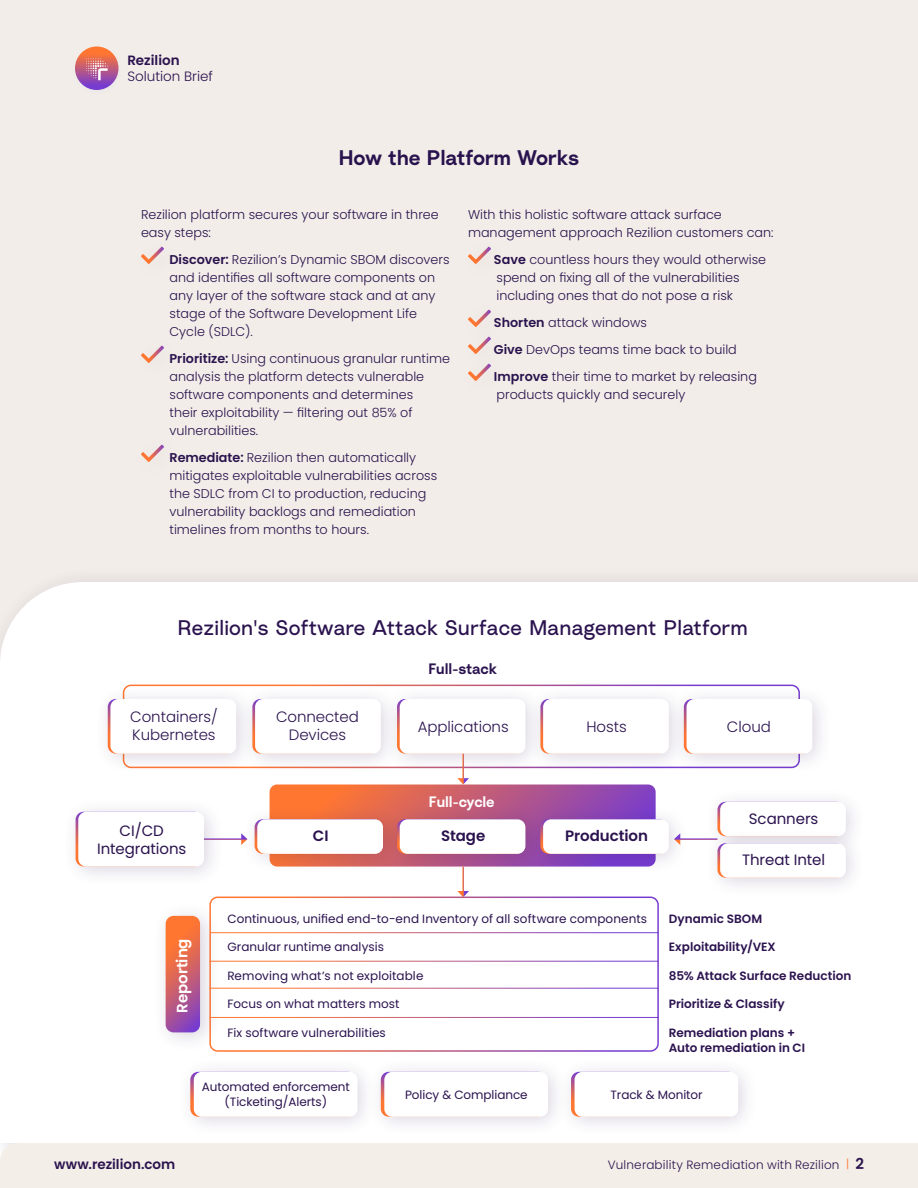
<style>
.page{position:relative;width:918px;height:1188px;background:#fff}
.page>*{position:absolute;margin:0;border:0;box-sizing:border-box;transform-origin:0 0}
.t1{font:21px "Radial";letter-spacing:-.02em;color:#2b134f}
.t2{font:600 21px "Radial";letter-spacing:-.01em;color:#29134e}
.t3{font:300 15px/18px "Poppins";letter-spacing:-.005em;color:#2b134f}
.t4{font:15px "Poppins";letter-spacing:-.005em;color:#2b134f}
.t5{font:600 15px "Poppins";letter-spacing:-.005em;color:#2b134f}
.t6{font:600 15px "Radial";letter-spacing:-.01em;color:#2b134f}
.t7{font:600 15px "Radial";letter-spacing:-.015em;color:#fff}
.t8{font:600 15px "Poppins";letter-spacing:-.005em;color:#fff}
.t9{font:600 13.5px "Poppins";color:#2b134f}
.t10{font:300 13.5px "Poppins";color:#2b124f}
.t11{font:600 13.5px "Poppins";color:#2b124f}
.t12{font:300 12.75px/18px "Poppins";color:#29134e}
.t13{font:12px/15px "Poppins";letter-spacing:.005em;color:#2b134f;text-align:center}
.t14{font:600 12px/15px "Poppins";letter-spacing:.005em;color:#2b134f}
.t15{font:300 12px "Poppins";letter-spacing:.015em;color:#2b134f}
.s1{font-weight:600}
.s2{color:#ff7631}
.s3{font-weight:600;font-size:15px}
</style>
<div class="page">
<div style="left:0;top:0;width:918px;height:565px;background:#f2ede8"></div>
<div style="left:0;top:565px;width:918px;height:602px;background:#eee9e5"></div>
<div style="left:0;top:582px;width:918px;height:561px;background:#fff"></div>
<div style="left:128px;top:232px;width:59px;height:53px;background:#f2ede8"></div>
<svg style="left:141px;top:247px;width:23px;height:17px"></svg>
<div style="left:128px;top:331px;width:59px;height:53px;background:#f2ede8"></div>
<svg style="left:141px;top:346px;width:23px;height:17px"></svg>
<div style="left:128px;top:430px;width:59px;height:53px;background:#f2ede8"></div>
<svg style="left:141px;top:445px;width:23px;height:17px"></svg>
<div style="left:455px;top:232px;width:59px;height:53px;background:#f2ede8"></div>
<svg style="left:468px;top:247px;width:23px;height:17px"></svg>
<div style="left:455px;top:295px;width:59px;height:53px;background:#f2ede8"></div>
<svg style="left:468px;top:310px;width:23px;height:12px"></svg>
<div style="left:455px;top:322px;width:59px;height:53px;background:#f2ede8"></div>
<svg style="left:468px;top:337px;width:23px;height:12px"></svg>
<div style="left:455px;top:349px;width:59px;height:53px;background:#f2ede8"></div>
<svg style="left:468px;top:364px;width:23px;height:17px"></svg>
<svg style="left:0;top:1143px;width:918px;height:45px"></svg>
<div style="left:71px;top:44px;width:52px;height:52px;background:#f1ece8"></div>
<svg style="left:75px;top:46px;width:43px;height:44px"></svg>
<svg style="left:86px;top:58px;width:22px;height:22px"></svg>
<div style="left:80px;top:618px;width:766px;height:63px;background:#fff"></div>
<div style="left:209px;top:897px;width:450px;height:155px;border:2px solid #fff;border-radius:8px"></div>
<div style="left:94px;top:684px;width:163px;height:91px;background:#2b124f;opacity:.18"></div>
<svg style="left:108px;top:699px;width:127px;height:55px"></svg>
<div style="left:110px;top:699px;width:126px;height:55px;background:#fff;border-radius:8px"></div>
<div style="left:62px;top:797px;width:163px;height:90px;background:#2b124f;opacity:.18"></div>
<div style="left:78px;top:812px;width:126px;height:55px;background:#fff;border-radius:8px"></div>
<div style="left:177px;top:1057px;width:201px;height:81px;background:#2b124f;opacity:.18"></div>
<svg style="left:190px;top:1072px;width:166px;height:45px"></svg>
<div style="left:194px;top:1072px;width:163px;height:45px;background:#fff;border-radius:8px"></div>
<div style="left:367px;top:1057px;width:201px;height:81px;background:#2b124f;opacity:.18"></div>
<svg style="left:381px;top:1072px;width:165px;height:45px"></svg>
<div style="left:384px;top:1072px;width:164px;height:45px;background:#fff;border-radius:8px"></div>
<div style="left:558px;top:1057px;width:201px;height:81px;background:#2b124f;opacity:.18"></div>
<svg style="left:571px;top:1072px;width:165px;height:45px"></svg>
<div style="left:575px;top:1072px;width:163px;height:45px;background:#fff;border-radius:8px"></div>
<div style="left:239px;top:684px;width:163px;height:91px;background:#2b124f;opacity:.18"></div>
<svg style="left:252px;top:699px;width:127px;height:55px"></svg>
<div style="left:255px;top:699px;width:126px;height:55px;background:#fff;border-radius:8px"></div>
<div style="left:670px;top:684px;width:163px;height:91px;background:#2b124f;opacity:.18"></div>
<div style="left:687px;top:699px;width:125px;height:55px;background:#fff;border-radius:8px"></div>
<div style="left:241px;top:805px;width:163px;height:69px;background:#fefefe"></div>
<div style="left:384px;top:805px;width:162px;height:69px;background:#fefefe"></div>
<div style="left:527px;top:805px;width:163px;height:69px;background:#2b124f;opacity:.18"></div>
<div style="left:704px;top:787px;width:163px;height:70px;background:#2b124f;opacity:.18"></div>
<svg style="left:717px;top:802px;width:127px;height:27px"></svg>
<div style="left:720px;top:802px;width:126px;height:34px;background:#fff;border-radius:8px"></div>
<div style="left:704px;top:829px;width:163px;height:69px;background:#2b124f;opacity:.18"></div>
<svg style="left:717px;top:843px;width:127px;height:35px"></svg>
<div style="left:720px;top:843px;width:126px;height:35px;background:#fff;border-radius:8px"></div>
<div style="left:152px;top:901px;width:70px;height:152px;background:#2b124f;opacity:.18"></div>
<svg style="left:166px;top:916px;width:34px;height:116px;background:#cf636a"></svg>
<div style="left:384px;top:684px;width:162px;height:91px;background:#2b124f;opacity:.18"></div>
<svg style="left:397px;top:699px;width:127px;height:55px"></svg>
<div style="left:400px;top:699px;width:125px;height:55px;background:#fff;border-radius:8px"></div>
<div style="left:527px;top:684px;width:163px;height:91px;background:#2b124f;opacity:.18"></div>
<svg style="left:540px;top:699px;width:127px;height:55px"></svg>
<div style="left:543px;top:699px;width:126px;height:55px;background:#fff;border-radius:8px"></div>
<hr style="left:462px;top:754px;width:2px;height:25px;background:#fff">
<svg style="left:255px;top:778px;width:412px;height:89px"></svg>
<hr style="left:462px;top:867px;width:2px;height:25px;background:#fff">
<svg style="left:457px;top:891px;width:12px;height:6px"></svg>
<hr style="left:204px;top:838px;width:38px;height:2px;background:#fff">
<svg style="left:241px;top:833px;width:7px;height:12px"></svg>
<hr style="left:680px;top:838px;width:37px;height:2px;background:#fff">
<svg style="left:674px;top:833px;width:6px;height:12px"></svg>
<hr style="left:211px;top:932px;width:448px;height:1px;background:#fff">
<hr style="left:209px;top:961px;width:450px;height:1px;background:#fff">
<hr style="left:209px;top:988px;width:450px;height:1px;background:#fff">
<hr style="left:209px;top:1017px;width:450px;height:1px;background:#fff">
<p class="t11" style="left:127px;top:53px;width:54px">Rezilion</p>
<p class="t10" style="left:127px;top:69px;width:87px">Solution Brief</p>
<p class="t2" style="left:339px;top:143px;width:242px">How the Platform Works</p>
<p class="t12" style="left:141px;top:206px;width:299px">Rezilion platform secures your software in three easy steps:</p>
<p class="t12" style="left:170px;top:251px;width:282px"><span class="s1">Discover:</span> Rezilion’s Dynamic SBOM discovers and identifies all software components on any layer of the software stack and at any stage of the Software Development Life Cycle (SDLC).</p>
<p class="t12" style="left:170px;top:350px;width:282px"><span class="s1">Prioritize:</span> Using continuous granular runtime analysis the platform detects vulnerable software components and determines<br>their exploitability — filtering out 85% of vulnerabilities.</p>
<p class="t12" style="left:170px;top:449px;width:269px"><span class="s1">Remediate:</span> Rezilion then automatically mitigates exploitable vulnerabilities across the SDLC from CI to production, reducing vulnerability backlogs and remediation timelines from months to hours.</p>
<p class="t12" style="left:468px;top:206px;width:307px">With this holistic software attack surface management approach Rezilion customers can:</p>
<p class="t12" style="left:494px;top:251px;width:274px"><span class="s1">Save</span> countless hours they would otherwise spend on fixing all of the vulnerabilities including ones that do not pose a risk</p>
<p class="t12" style="left:494px;top:314px;width:154px"><span class="s1">Shorten</span> attack windows</p>
<p class="t12" style="left:494px;top:341px;width:244px"><span class="s1">Give</span> DevOps teams time back to build</p>
<p class="t12" style="left:494px;top:368px;width:265px"><span class="s1">Improve</span> their time to market by releasing products quickly and securely</p>
<p class="t1" style="left:178px;top:613px;width:572px">Rezilion's Software Attack Surface Management Platform</p>
<p class="t6" style="left:428px;top:658px;width:70px">Full-stack</p>
<p class="t3" style="left:130px;top:708px;width:89px">Containers/<br>Kubernetes</p>
<p class="t3" style="left:276px;top:708px;width:84px;text-align:center">Connected<br>Devices</p>
<p class="t3" style="left:587px;top:718px;width:42px">Hosts</p>
<p class="t3" style="left:727px;top:718px;width:45px">Cloud</p>
<p class="t3" style="left:418px;top:718px;width:92px">Applications</p>
<p class="t4" style="left:120px;top:822px;width:46px">CI/CD</p>
<p class="t5" style="left:313px;top:828px;width:17px">CI</p>
<p class="t4" style="left:97px;top:840px;width:91px">Integrations</p>
<p class="t7" style="left:429px;top:791px;width:67px">Full-cycle</p>
<p class="t5" style="left:441px;top:828px;width:46px">Stage</p>
<p class="t5" style="left:565px;top:828px;width:84px">Production</p>
<p class="t8" style="left:174px;top:1013px;width:76px;rotate:-90deg">Reporting</p>
<p class="t13" style="left:227px;top:911px;width:421px">Continuous, unified end-to-end Inventory of all software components</p>
<p class="t13" style="left:227px;top:939px;width:158px">Granular runtime analysis</p>
<p class="t13" style="left:227px;top:968px;width:198px">Removing what’s not exploitable</p>
<p class="t13" style="left:227px;top:996px;width:174px">Focus on what matters most</p>
<p class="t13" style="left:227px;top:1025px;width:160px">Fix software vulnerabilities</p>
<p class="t4" style="left:749px;top:810px;width:71px">Scanners</p>
<p class="t4" style="left:742px;top:851px;width:85px">Threat Intel</p>
<p class="t14" style="left:669px;top:911px;width:95px">Dynamic SBOM</p>
<p class="t14" style="left:669px;top:939px;width:108px">Exploitability/VEX</p>
<p class="t14" style="left:669px;top:968px;width:184px">85% Attack Surface Reduction</p>
<p class="t14" style="left:669px;top:996px;width:117px">Prioritize &amp; Classify</p>
<p class="t14" style="left:669px;top:1025px;width:138px">Remediation plans +<br>Auto remediation in CI</p>
<p class="t13" style="left:202px;top:1079px;width:150px">Automated enforcement (Ticketing/Alerts)</p>
<p class="t13" style="left:405px;top:1088px;width:124px">Policy &amp; Compliance</p>
<p class="t13" style="left:611px;top:1088px;width:94px">Track &amp; Monitor</p>
<p class="t9" style="left:54px;top:1157px;width:123px">www.rezilion.com</p>
<p class="t15" style="left:608px;top:1158px;width:258px">Vulnerability Remediation with Rezilion <span class="s2">|</span> <span class="s3">2</span></p>
</div>
